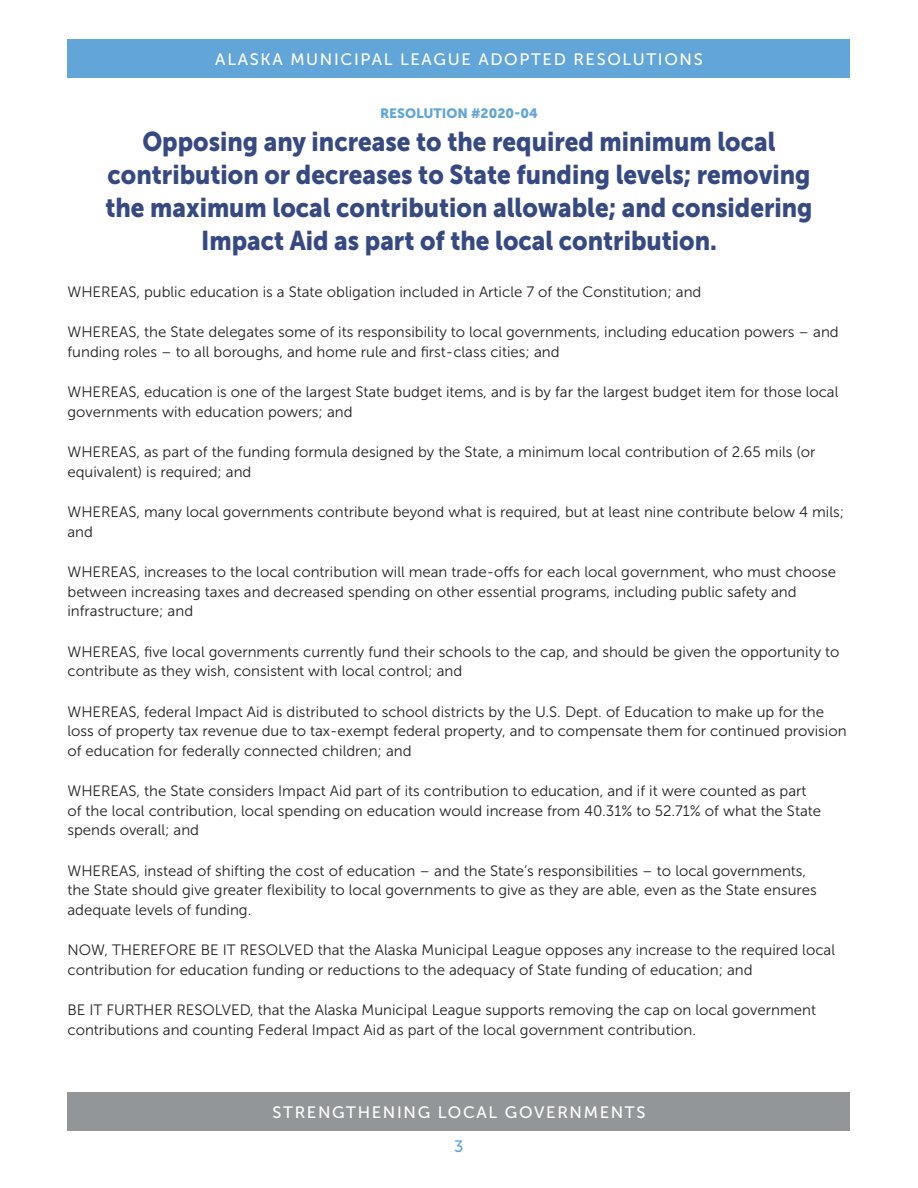
<style>
.page{position:relative;width:918px;height:1188px;background:#fff}
.page>*{position:absolute;margin:0;border:0;box-sizing:border-box;transform-origin:0 0}
.t1{font:27px/33px "Museo Sans 900";color:#374983;text-align:center;scale:.9 1}
.t2{font:16.5px "Museo Sans 500";letter-spacing:.1em;color:#fff}
.t3{font:16.5px "Museo Sans 500";color:#62a5d9}
.t4{font:15px/19.5px "Museo Sans 300";color:#231f20}
.t5{font:13.5px "Museo Sans 900";color:#62a5d9}
</style>
<div class="page">
<div style="left:68px;top:39px;width:782px;height:39px;background:#62a5d9"></div>
<div style="left:68px;top:1092px;width:782px;height:39px;background:#939698"></div>
<p class="t2" style="left:215px;top:50px;width:489px">ALASKA MUNICIPAL LEAGUE ADOPTED RESOLUTIONS</p>
<p class="t5" style="left:380px;top:106px;width:159px">RESOLUTION #2020-04</p>
<p class="t1" style="left:105px;top:125px;width:787px">Opposing any increase to the required minimum local contribution or decreases to State funding levels; removing the maximum local contribution allowable; and considering Impact Aid as part of the local contribution.</p>
<p class="t4" style="left:68px;top:282px;width:635px">WHEREAS, public education is a State obligation included in Article 7 of the Constitution; and</p>
<p class="t4" style="left:68px;top:322px;width:773px">WHEREAS, the State delegates some of its responsibility to local governments, including education powers – and funding roles – to all boroughs, and home rule and first-class cities; and</p>
<p class="t4" style="left:68px;top:382px;width:772px">WHEREAS, education is one of the largest State budget items, and is by far the largest budget item for those local governments with education powers; and</p>
<p class="t4" style="left:68px;top:442px;width:750px">WHEREAS, as part of the funding formula designed by the State, a minimum local contribution of 2.65 mils (or equivalent) is required; and</p>
<p class="t4" style="left:68px;top:502px;width:778px">WHEREAS, many local governments contribute beyond what is required, but at least nine contribute below 4 mils; and</p>
<p class="t4" style="left:68px;top:562px;width:770px">WHEREAS, increases to the local contribution will mean trade-offs for each local government, who must choose between increasing taxes and decreased spending on other essential programs, including public safety and infrastructure; and</p>
<p class="t4" style="left:68px;top:642px;width:774px">WHEREAS, five local governments currently fund their schools to the cap, and should be given the opportunity to contribute as they wish, consistent with local control; and</p>
<p class="t4" style="left:68px;top:702px;width:781px">WHEREAS, federal Impact Aid is distributed to school districts by the U.S. Dept. of Education to make up for the loss of property tax revenue due to tax-exempt federal property, and to compensate them for continued provision of education for federally connected children; and</p>
<p class="t4" style="left:68px;top:781px;width:755px">WHEREAS, the State considers Impact Aid part of its contribution to education, and if it were counted as part of the local contribution, local spending on education would increase from 40.31% to 52.71% of what the State spends overall; and</p>
<p class="t4" style="left:68px;top:861px;width:751px">WHEREAS, instead of shifting the cost of education – and the State’s responsibilities – to local governments, the State should give greater flexibility to local governments to give as they are able, even as the State ensures adequate levels of funding.</p>
<p class="t4" style="left:68px;top:940px;width:769px">NOW, THEREFORE BE IT RESOLVED that the Alaska Municipal League opposes any increase to the required local contribution for education funding or reductions to the adequacy of State funding of education; and</p>
<p class="t4" style="left:68px;top:1000px;width:750px">BE IT FURTHER RESOLVED, that the Alaska Municipal League supports removing the cap on local government contributions and counting Federal Impact Aid as part of the local government contribution.</p>
<p class="t2" style="left:273px;top:1103px;width:374px">STRENGTHENING LOCAL GOVERNMENTS</p>
<p class="t3" style="left:454px;top:1137px;width:11px">3</p>
</div>
